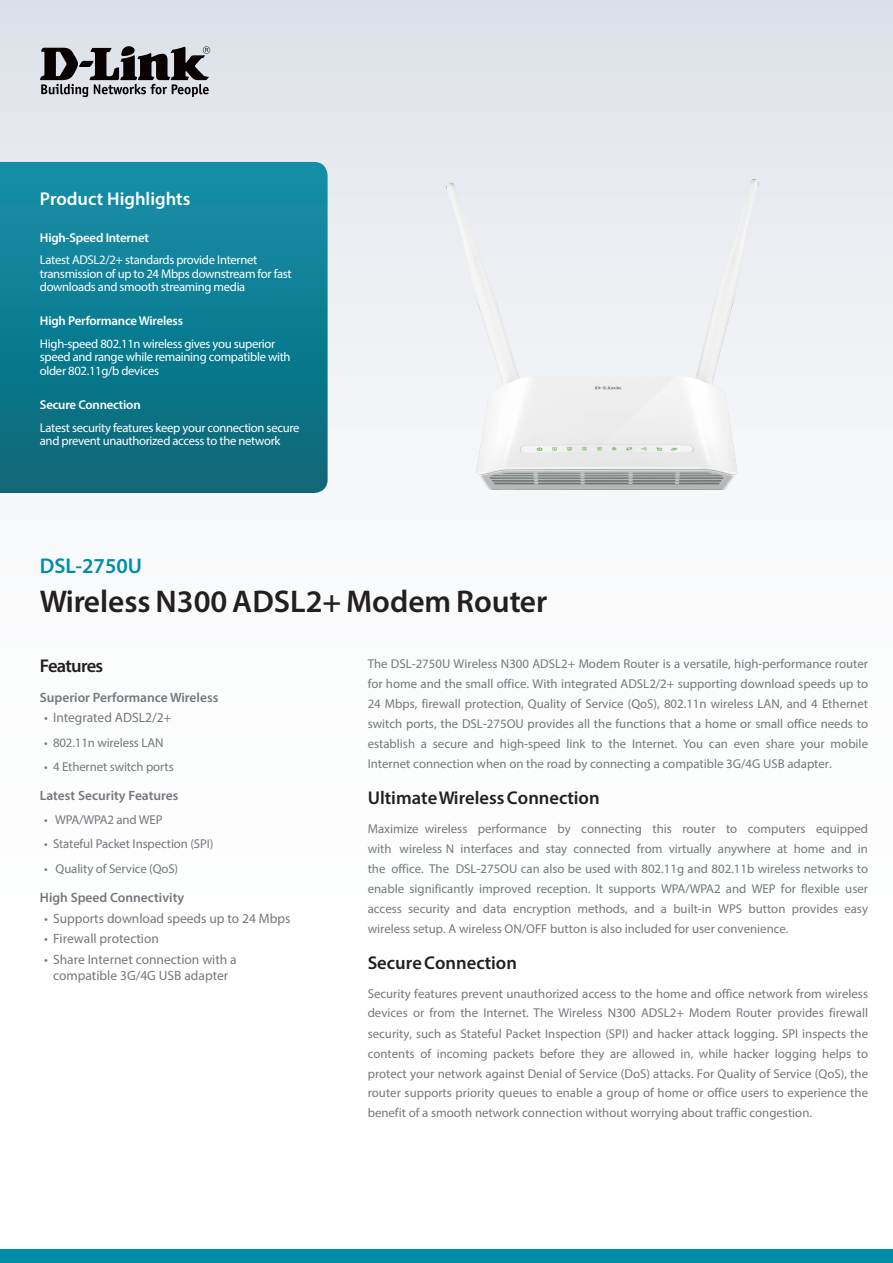
<style>
.page{position:relative;width:893px;height:1263px;background:#fff}
.page>*{position:absolute;margin:0;border:0;box-sizing:border-box;transform-origin:0 0}
.t1{font:600 31.5px "Myriad Pro";color:#231f20}
.t2{font:600 21.3px "Myriad Pro";color:#008da8}
.t3{font:600 18.6px "Myriad Pro";color:#231f20}
.t4{font:600 18.6px "Myriad Pro";color:#fff}
.t5{font:600 18.6px "Myriad Pro";letter-spacing:-.04em;color:#231f20}
.t6{font:13.5px/16.2px "Myriad Pro";color:#74787d;text-align:center}
.t7{font:600 13.5px "Myriad Pro";color:#74787d}
.t8{font:12.9px/20px "Myriad Pro";color:#74787d;text-align:justify}
.t9{font:600 12.9px "Myriad Pro";letter-spacing:-.015em;color:#fff}
.t10{font:12.6px/13.5px "Myriad Pro";letter-spacing:-.025em;color:#fff}
</style>
<div class="page">
<div style="left:0;top:0;width:893px;height:1084px;background:linear-gradient(to bottom,#e3e6ec,#fff)"></div>
<div style="left:0;top:1249px;width:893px;height:14px;background:#008da8"></div>
<svg style="left:0;top:162px;width:328px;height:331px;background:#0f7c90"></svg>
<svg style="left:40px;top:46px;width:170px;height:51px;background:#807f83"></svg>
<img style="left:425px;top:159px;width:355px;height:349px">
<h3 class="t4" style="left:40px;top:187px;width:152px">Product Highlights</h3>
<p class="t9" style="left:40px;top:229px;width:111px">High-Speed Internet</p>
<p class="t10" style="left:40px;top:253px;width:253px">Latest ADSL2/2+ standards provide Internet transmission of up to 24 Mbps downstream for fast downloads and smooth streaming media</p>
<p class="t9" style="left:40px;top:313px;width:145px">High Performance Wireless</p>
<p class="t10" style="left:40px;top:337px;width:252px">High-speed 802.11n wireless gives you superior speed and range while remaining compatible with older 802.11g/b devices</p>
<p class="t9" style="left:40px;top:397px;width:102px">Secure Connection</p>
<p class="t10" style="left:40px;top:421px;width:261px">Latest security features keep your connection secure and prevent unauthorized access to the network</p>
<h2 class="t2" style="left:40px;top:552px;width:104px">DSL-2750U</h2>
<h1 class="t1" style="left:40px;top:582px;width:509px">Wireless N300ADSL2+ Modem Router</h1>
<h3 class="t5" style="left:40px;top:654px;width:65px">Features</h3>
<p class="t7" style="left:40px;top:688px;width:180px">Superior Performance Wireless</p>
<p class="t6" style="left:44px;top:709px;width:129px">• Integrated ADSL2/2+</p>
<p class="t8" style="left:44px;top:732px;width:121px">• 802.11n wireless LAN</p>
<p class="t8" style="left:44px;top:756px;width:131px">• 4 Ethernet switch ports</p>
<p class="t7" style="left:40px;top:787px;width:140px">Latest Security Features</p>
<p class="t8" style="left:44px;top:810px;width:120px">• WPA/WPA2 and WEP</p>
<p class="t8" style="left:44px;top:834px;width:171px">• Stateful Packet Inspection (SPI)</p>
<p class="t8" style="left:44px;top:858px;width:136px">• Quality of Service (QoS)</p>
<p class="t7" style="left:40px;top:889px;width:146px">High Speed Connectivity</p>
<p class="t6" style="left:44px;top:910px;width:248px">• Supports download speeds up to 24 Mbps</p>
<p class="t6" style="left:44px;top:931px;width:116px">• Firewall protection</p>
<p class="t6" style="left:44px;top:951px;width:194px">• Share Internet connection with a compatible 3G/4G USB adapter</p>
<p class="t8" style="left:368px;top:653px;width:502px">The DSL-2750U Wireless N300 ADSL2+ Modem Router is a versatile, high-performance router for home and the small office. With integrated ADSL2/2+ supporting download speeds up to 24 Mbps, firewall protection, Quality of Service (QoS), 802.11n wireless LAN, and 4 Ethernet switch ports, the DSL-275OU provides all the functions that a home or small office needs to establish a secure and high-speed link to the Internet. You can even share your mobile Internet connection when on the road by connecting a compatible 3G/4G USB adapter.</p>
<h3 class="t3" style="left:368px;top:786px;width:233px">Ultimate Wireless Connection</h3>
<p class="t8" style="left:368px;top:818px;width:502px">Maximize wireless performance by connecting this router to computers equipped with wireless N interfaces and stay connected from virtually anywhere at home and in the office. The DSL-275OU can also be used with 802.11g and 802.11b wireless networks to enable significantly improved reception. It supports WPA/WPA2 and WEP for flexible user access security and data encryption methods, and a built-in WPS button provides easy wireless setup. A wireless ON/OFF button is also included for user convenience.</p>
<h3 class="t3" style="left:368px;top:951px;width:151px">Secure Connection</h3>
<p class="t8" style="left:368px;top:983px;width:502px">Security features prevent unauthorized access to the home and office network from wireless devices or from the Internet. The Wireless N300 ADSL2+ Modem Router provides firewall security, such as Stateful Packet Inspection (SPI) and hacker attack logging. SPI inspects the contents of incoming packets before they are allowed in, while hacker logging helps to protect your network against Denial of Service (DoS) attacks. For Quality of Service (QoS), the router supports priority queues to enable a group of home or office users to experience the benefit of a smooth network connection without worrying about traffic congestion.</p>
</div>
